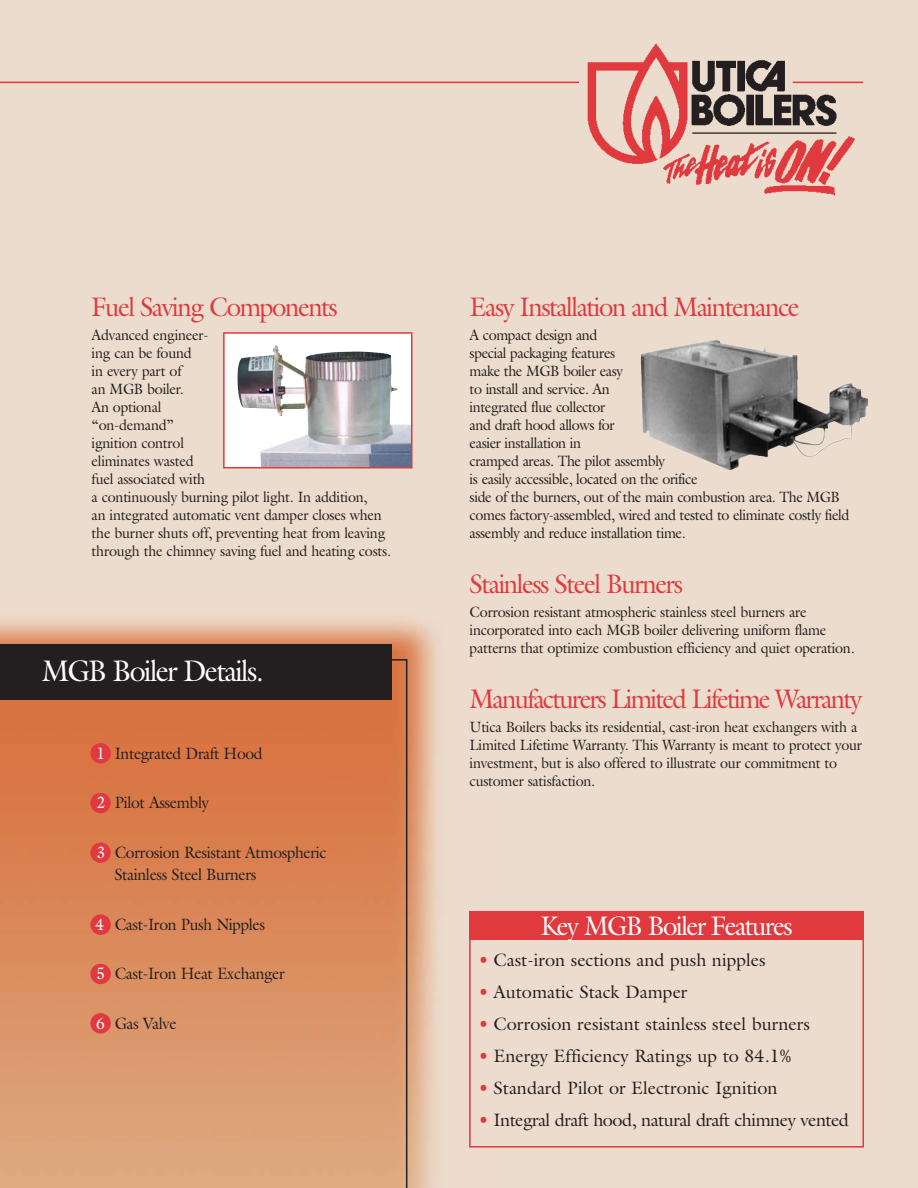
<style>
.page{position:relative;width:918px;height:1188px;background:#ebdccd}
.page>*{position:absolute;margin:0;border:0;box-sizing:border-box;transform-origin:0 0}
.t1{font:30px "Galliard";letter-spacing:-.055em;color:#fff;scale:.95 1}
.t2{font:27px "Galliard";letter-spacing:-.055em;color:#e0393e;scale:.95 1}
.t3{font:27px "Galliard";letter-spacing:-.055em;color:#fff;scale:.95 1}
.t4{font:18px "Galliard";color:#231f20}
.t5{font:18px "Galliard";letter-spacing:-.03em;color:#231f20}
.t6{font:16.5px/22.5px "Galliard";letter-spacing:-.025em;color:#231f20;scale:.95 1}
.t7{font:16.5px "Galliard";color:#fff;scale:.95 1}
.t8{font:15px/18px "Galliard";letter-spacing:-.015em;color:#231f20;scale:.95 1}
.s1{color:#e0393e}
</style>
<div class="page">
<img style="left:0;top:589px;width:494px;height:599px">
<hr style="left:0;top:82px;width:579px;height:1px;background:#e0393e">
<hr style="left:793px;top:82px;width:70px;height:1px;background:#e0393e">
<svg style="left:0;top:659px;width:407px;height:529px;background:#da8b5d"></svg>
<div style="left:469px;top:911px;width:395px;height:237px;border:2px solid #e0393e"></div>
<div style="left:469px;top:911px;width:395px;height:29px;background:#e0393e"></div>
<img style="left:778px;top:401px;width:90px;height:56px">
<div style="left:90px;top:743px;width:21px;height:20px;background:#e0393e;border-radius:50%"></div>
<div style="left:90px;top:793px;width:21px;height:20px;background:#e0393e;border-radius:50%"></div>
<div style="left:90px;top:842px;width:21px;height:21px;background:#e0393e;border-radius:50%"></div>
<div style="left:90px;top:914px;width:21px;height:21px;background:#e0393e;border-radius:50%"></div>
<div style="left:90px;top:964px;width:21px;height:20px;background:#e0393e;border-radius:50%"></div>
<div style="left:90px;top:1013px;width:21px;height:21px;background:#e0393e;border-radius:50%"></div>
<div style="left:224px;top:333px;width:188px;height:135px;background:#fff"></div>
<img style="left:237px;top:345px;width:172px;height:121px">
<div style="left:223px;top:332px;width:189px;height:137px;border:2px solid #e0393e"></div>
<div style="left:0;top:644px;width:391px;height:56px;background:#231f20"></div>
<img style="left:692px;top:41px;width:166px;height:89px">
<img style="left:588px;top:41px;width:104px;height:129px">
<img style="left:651px;top:130px;width:207px;height:69px">
<h2 class="t2" style="left:92px;top:297px;width:261px">Fuel Saving Components</h2>
<p class="t8" style="left:92px;top:327px;width:317px">Advanced engineer-<br>ing can be found<br>in every part of<br>an MGB boiler.<br>An optional<br>“on-demand”<br>ignition control<br>eliminates wasted<br>fuel associated with<br>a continuously burning pilot light. In addition,<br>an integrated automatic vent damper closes when the burner shuts off, preventing heat from leaving through the chimney saving fuel and heating costs.</p>
<h1 class="t1" style="left:42px;top:659px;width:235px">MGB Boiler Details.</h1>
<p class="t7" style="left:96px;top:747px;width:11px">1</p>
<p class="t7" style="left:97px;top:796px;width:11px">2</p>
<p class="t7" style="left:96px;top:846px;width:11px">3</p>
<p class="t7" style="left:96px;top:918px;width:11px">4</p>
<p class="t7" style="left:96px;top:967px;width:11px">5</p>
<p class="t7" style="left:96px;top:1017px;width:11px">6</p>
<p class="t6" style="left:115px;top:744px;width:157px">Integrated Draft Hood</p>
<p class="t6" style="left:115px;top:793px;width:101px">Pilot Assembly</p>
<p class="t6" style="left:115px;top:843px;width:225px">Corrosion Resistant Atmospheric<br>Stainless Steel Burners</p>
<p class="t6" style="left:115px;top:915px;width:160px">Cast-Iron Push Nipples</p>
<p class="t6" style="left:115px;top:964px;width:180px">Cast-Iron Heat Exchanger</p>
<p class="t6" style="left:115px;top:1014px;width:67px">Gas Valve</p>
<h2 class="t2" style="left:470px;top:297px;width:349px">Easy Installation and Maintenance</h2>
<p class="t8" style="left:470px;top:327px;width:401px">A compact design and<br>special packaging features<br>make the MGB boiler easy<br>to install and service. An<br>integrated flue collector<br>and draft hood allows for<br>easier installation in<br>cramped areas. The pilot assembly<br>is easily accessible, located on the orifice<br>side of the burners, out of the main combustion area. The MGB comes factory-assembled, wired and tested to eliminate costly field assembly and reduce installation time.</p>
<h2 class="t2" style="left:470px;top:574px;width:226px">Stainless Steel Burners</h2>
<p class="t8" style="left:470px;top:604px;width:407px">Corrosion resistant atmospheric stainless steel burners are incorporated into each MGB boiler delivering uniform flame patterns that optimize combustion efficiency and quiet operation.</p>
<h2 class="t2" style="left:470px;top:689px;width:415px">Manufacturers Limited Lifetime Warranty</h2>
<p class="t8" style="left:470px;top:719px;width:415px">Utica Boilers backs its residential, cast-iron heat exchangers with a Limited Lifetime Warranty. This Warranty is meant to protect your investment, but is also offered to illustrate our commitment to customer satisfaction.</p>
<h2 class="t3" style="left:540px;top:915px;width:267px">Key MGB Boiler Features</h2>
<p class="t4" style="left:479px;top:953px;width:289px"><span class="s1">•</span> Cast-iron sections and push nipples</p>
<p class="t4" style="left:479px;top:985px;width:210px"><span class="s1">•</span> Automatic Stack Damper</p>
<p class="t4" style="left:479px;top:1017px;width:333px"><span class="s1">•</span> Corrosion resistant stainless steel burners</p>
<p class="t4" style="left:479px;top:1049px;width:314px"><span class="s1">•</span> Energy Efficiency Ratings up to 84.1%</p>
<p class="t4" style="left:479px;top:1081px;width:301px"><span class="s1">•</span> Standard Pilot or Electronic Ignition</p>
<p class="t5" style="left:479px;top:1113px;width:372px"><span class="s1">•</span> Integral draft hood, natural draft chimney vented</p>
</div>
